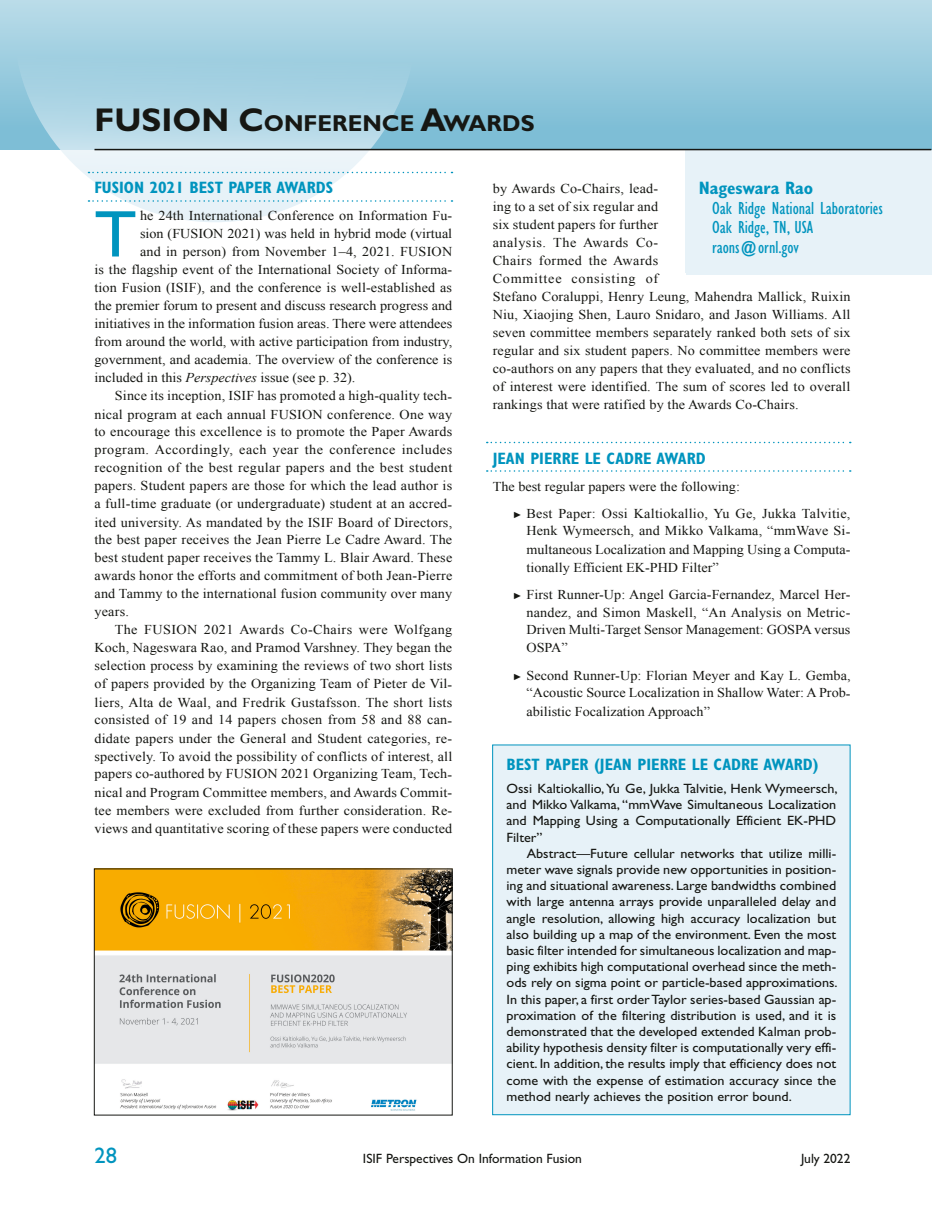
<style>
.page{position:relative;width:945px;height:1215px;background:#fff}
.page>*{position:absolute;margin:0;border:0;box-sizing:border-box;transform-origin:0 0}
.t1{font:66.3px "Gill Sans Std";color:#0094be;scale:1.05 1}
.t2{font:700 33px "Gill Sans Std";color:#161713}
.t3{font:700 23.1px "Gill Sans Std";color:#161713}
.t4{font:22.5px "Gill Sans Std";color:#0094be}
.t5{font:condensed 18px/19.5px "Gill Sans Std";color:#0094be}
.t6{font:700 condensed 18px "Gill Sans Std";color:#0094be}
.t7{font:700 condensed 16.5px "Gill Sans Std";color:#0094be}
.t8{font:13.5px/18px "Times New Roman";letter-spacing:.01em;color:#161713;text-align:justify;scale:1.05 1}
.t9{font:13.5px/16.2px "Gill Sans Std";color:#161713;text-align:justify;scale:1.05 1}
.t10{font:13.5px "Times New Roman";letter-spacing:.03em;color:#161713;scale:1.05 1}
.t11{font:13.5px "Gill Sans Std";color:#161713}
.s1{font-size:23.1px}
.s2{font-size:33px}
.s3{font-style:italic}
.s4{font-size:9px}
</style>
<div class="page">
<div style="left:685px;top:148px;width:246px;height:125px;background:#e7f2f8"></div>
<div style="left:0;top:0;width:931px;height:150px;background:linear-gradient(to bottom,#badce9,#76b9d2)"></div>
<svg style="left:13px;top:0;width:404px;height:222px;background:#c1dfea"></svg>
<hr style="left:94px;top:149px;width:837px;height:1px;background:#161713">
<svg style="left:88px;top:172px;width:365px;height:1px"></svg>
<svg style="left:88px;top:200px;width:365px;height:2px"></svg>
<svg style="left:487px;top:442px;width:364px;height:1px"></svg>
<svg style="left:487px;top:470px;width:364px;height:2px"></svg>
<img style="left:96px;top:871px;width:354px;height:240px">
<div style="left:493px;top:745px;width:357px;height:370px;background:#e7f2f8"></div>
<div style="left:492px;top:745px;width:358px;height:370px;border:1px solid #0094be"></div>
<h2 class="t2" style="left:94px;top:100px;width:188px">FUSION C<span class="s1">FUS</span></h2>
<h3 class="t3" style="left:318px;top:109px;width:217px">ION Co <span class="s2">U</span>FUSIO</h3>
<p class="t7" style="left:94px;top:178px;width:240px">FUSION 2021 BEST PAPER AWARDS</p>
<h1 class="t1" style="left:94px;top:196px;width:42px">T</h1>
<p class="t8" style="left:140px;top:207px;width:299px">he 24th International Conference on Information Fu-</p>
<p class="t8" style="left:140px;top:225px;width:299px">sion (FUSION 2021) was held in hybrid mode (virtual</p>
<p class="t8" style="left:140px;top:243px;width:299px">and in person) from November 1–4, 2021. FUSION</p>
<p class="t8" style="left:95px;top:261px;width:342px">is the flagship event of the International Society of Informa-</p>
<p class="t8" style="left:94px;top:279px;width:342px">tion Fusion (ISIF), and the conference is well-established as</p>
<p class="t8" style="left:94px;top:297px;width:342px">the premier forum to present and discuss research progress and</p>
<p class="t8" style="left:94px;top:315px;width:342px">initiatives in the information fusion areas. There were attendees</p>
<p class="t8" style="left:94px;top:333px;width:342px">from around the world, with active participation from industry,</p>
<p class="t8" style="left:94px;top:351px;width:342px">government, and academia. The overview of the conference is</p>
<p class="t8" style="left:94px;top:369px;width:250px">included in this <span class="s3">Perspectives</span> issue (see p. 32).</p>
<p class="t8" style="left:115px;top:387px;width:323px">Since its inception, ISIF has promoted a high-quality tech-</p>
<p class="t8" style="left:94px;top:405px;width:342px">nical program at each annual FUSION conference. One way</p>
<p class="t8" style="left:94px;top:423px;width:342px">to encourage this excellence is to promote the Paper Awards</p>
<p class="t10" style="left:94px;top:441px;width:342px">program. Accordingly, each year the conference includes</p>
<p class="t8" style="left:94px;top:459px;width:342px">recognition of the best regular papers and the best student</p>
<p class="t8" style="left:94px;top:477px;width:342px">papers. Student papers are those for which the lead author is</p>
<p class="t8" style="left:94px;top:495px;width:342px">a full-time graduate (or undergraduate) student at an accred-</p>
<p class="t8" style="left:94px;top:513px;width:342px">ited university. As mandated by the ISIF Board of Directors,</p>
<p class="t8" style="left:94px;top:531px;width:342px">the best paper receives the Jean Pierre Le Cadre Award. The</p>
<p class="t8" style="left:94px;top:549px;width:342px">best student paper receives the Tammy L. Blair Award. These</p>
<p class="t8" style="left:94px;top:567px;width:342px">awards honor the efforts and commitment of both Jean-Pierre</p>
<p class="t8" style="left:94px;top:585px;width:342px">and Tammy to the international fusion community over many</p>
<p class="t8" style="left:94px;top:603px;width:34px">years.</p>
<p class="t10" style="left:115px;top:621px;width:323px">The FUSION 2021 Awards Co-Chairs were Wolfgang</p>
<p class="t8" style="left:94px;top:639px;width:342px">Koch, Nageswara Rao, and Pramod Varshney. They began the</p>
<p class="t8" style="left:94px;top:657px;width:342px">selection process by examining the reviews of two short lists</p>
<p class="t8" style="left:94px;top:675px;width:342px">of papers provided by the Organizing Team of Pieter de Vil-</p>
<p class="t8" style="left:94px;top:693px;width:342px">liers, Alta de Waal, and Fredrik Gustafsson. The short lists</p>
<p class="t8" style="left:94px;top:711px;width:342px">consisted of 19 and 14 papers chosen from 58 and 88 can-</p>
<p class="t8" style="left:94px;top:729px;width:342px">didate papers under the General and Student categories, re-</p>
<p class="t8" style="left:94px;top:747px;width:342px">spectively. To avoid the possibility of conflicts of interest, all</p>
<p class="t8" style="left:94px;top:765px;width:342px">papers co-authored by FUSION 2021 Organizing Team, Tech-</p>
<p class="t8" style="left:94px;top:783px;width:342px">nical and Program Committee members, and Awards Commit-</p>
<p class="t8" style="left:94px;top:801px;width:342px">tee members were excluded from further consideration. Re-</p>
<p class="t8" style="left:94px;top:819px;width:342px">views and quantitative scoring of these papers were conducted</p>
<h3 class="t6" style="left:699px;top:178px;width:151px">Department Author</h3>
<h3 class="t5" style="left:713px;top:199px;width:20px">affil</h3>
<h3 class="t6" style="left:699px;top:178px;width:116px">Nageswara Rao</h3>
<h3 class="t5" style="left:712px;top:199px;width:172px">Oak Ridge National Laboratories<br>Oak Ridge, TN, USA raons@ornl.gov</h3>
<p class="t8" style="left:493px;top:180px;width:342px;text-align:left">by Awards Co-Chairs, lead-<br>ing to a set of six regular and<br>six student papers for further<br>analysis. The Awards Co-<br>Chairs formed the Awards<br>Committee consisting of<br>Stefano Coraluppi, Henry Leung, Mahendra Mallick, Ruixin Niu, Xiaojing Shen, Lauro Snidaro, and Jason Williams. All seven committee members separately ranked both sets of six regular and six student papers. No committee members were co-authors on any papers that they evaluated, and no conflicts of interest were identified. The sum of scores led to overall rankings that were ratified by the Awards Co-Chairs.</p>
<p class="t7" style="left:493px;top:448px;width:215px">JEAN PIERRE LE CADRE AWARD</p>
<p class="t8" style="left:513px;top:472px;width:323px;line-height:27px;text-indent:-20px">The best regular papers were the following:<br><span class="s4">►</span> Best Paper: Ossi Kaltiokallio, Yu Ge, Jukka Talvitie,</p>
<p class="t8" style="left:526px;top:522px;width:310px">Henk Wymeersch, and Mikko Valkama, “mmWave Si&shy;multaneous Localization and Mapping Using a Computa&shy;tionally Efficient EK-PHD Filter”</p>
<p class="t8" style="left:526px;top:585px;width:310px;text-indent:-14px"><span class="s4">►</span> First Runner-Up: Angel Garcia-Fernandez, Marcel Her&shy;nandez, and Simon Maskell, “An Analysis on Metric-Driven Multi-Target Sensor Management: GOSPA versus OSPA”</p>
<p class="t8" style="left:526px;top:666px;width:310px;text-indent:-14px"><span class="s4">►</span> Second Runner-Up: Florian Meyer and Kay L. Gemba, “Acoustic Source Localization in Shallow Water: A Prob&shy;abilistic Focalization Approach”</p>
<p class="t7" style="left:507px;top:755px;width:314px">BEST PAPER (JEAN PIERRE LE CADRE AWARD)</p>
<p class="t9" style="left:507px;top:780px;width:317px">Ossi Kaltiokallio, Yu Ge, Jukka Talvitie, Henk Wymeersch, and Mikko Valkama, “mmWave Simultaneous Localization and Mapping Using a Computationally Efficient EK-PHD Filter”</p>
<p class="t9" style="left:507px;top:845px;width:317px;text-indent:20px">Abstract—Future cellular networks that utilize milli&shy;meter wave signals provide new opportunities in position&shy;ing and situational awareness. Large bandwidths combined with large antenna arrays provide unparalleled delay and angle resolution, allowing high accuracy localization but also building up a map of the environment. Even the most basic filter intended for simultaneous localization and map&shy;ping exhibits high computational overhead since the meth&shy;ods rely on sigma point or particle-based approximations.<br>In this paper, a first order Taylor series-based Gaussian ap&shy;proximation of the filtering distribution is used, and it is demonstrated that the developed extended Kalman prob&shy;ability hypothesis density filter is computationally very effi&shy;cient. In addition, the results imply that efficiency does not come with the expense of estimation accuracy since the method nearly achieves the position error bound.</p>
<h3 class="t4" style="left:94px;top:1142px;width:24px">28</h3>
<p class="t11" style="left:363px;top:1151px;width:221px">ISIF Perspectives On Information Fusion</p>
<p class="t11" style="left:801px;top:1151px;width:51px">July 2022</p>
</div>
